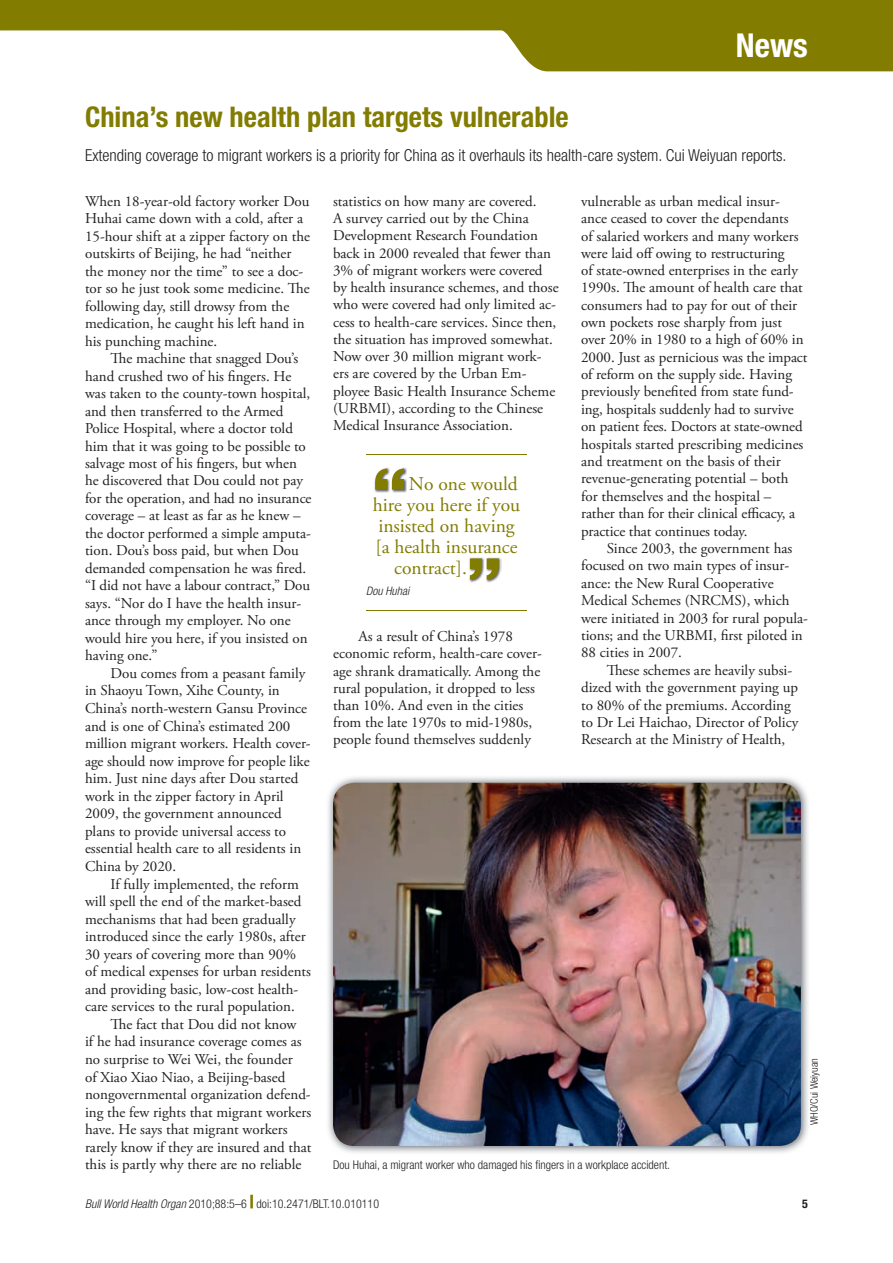
<style>
.page{position:relative;width:893px;height:1263px;background:#fff}
.page>*{position:absolute;margin:0;border:0;box-sizing:border-box;transform-origin:0 0}
.t1{font:700 condensed 33px "Helvetica Neue LT Std";color:#fff}
.t2{font:700 condensed 28.5px "Helvetica Neue LT Std";color:#827c00}
.t3{font:19.5px "Adobe Garamond Pro";color:#827c00}
.t4{font:300 condensed 16.5px "Helvetica Neue LT Std";color:#231f20}
.t5{font:15px/17.5px "Adobe Garamond Pro";color:#231f20}
.t6{font:300 condensed 12px "Helvetica Neue LT Std";color:#231f20}
.t7{font:700 condensed 12px "Helvetica Neue LT Std";color:#231f20}
.t8{font:italic 300 condensed 11.7px "Helvetica Neue LT Std";letter-spacing:.005em;color:#231f20}
.t9{font:300 condensed 10.5px "Helvetica Neue LT Std";color:#231f20}
.s1{font-style:italic}
.s2{font-weight:800;font-stretch:expanded;font-size:18px;color:#827c00}
</style>
<div class="page">
<svg style="left:0;top:0;width:893px;height:71px;fill:#827c00"></svg>
<hr style="left:366px;top:454px;width:161px;height:1px;background:#827c00">
<hr style="left:366px;top:610px;width:161px;height:1px;background:#827c00">
<img style="left:374px;top:467px;width:32px;height:25px">
<svg style="left:375px;top:468px;width:29px;height:22px"></svg>
<img style="left:469px;top:557px;width:32px;height:25px">
<svg style="left:470px;top:558px;width:29px;height:22px"></svg>
<img style="left:328px;top:777px;width:480px;height:376px">
<img style="left:333px;top:783px;width:468px;height:363px">
<h1 class="t1" style="left:736px;top:25px;width:74px">News</h1>
<h2 class="t2" style="left:85px;top:99px;width:485px">China’s new health plan targets vulnerable</h2>
<p class="t4" style="left:85px;top:146px;width:703px">Extending coverage to migrant workers is a priority for China as it overhauls its health-care system. Cui Weiyuan reports.</p>
<p class="t5" style="left:85px;top:193px;width:227px">When 18-year-old factory worker Dou Huhai came down with a cold, after a 15-hour shift at a zipper factory on the outskirts of Beijing, he had “neither the money nor the time” to see a doc&shy;tor so he just took some medicine. The following day, still drowsy from the medication, he caught his left hand in his punching machine.</p>
<p class="t5" style="left:85px;top:350px;width:228px;text-indent:26px">The machine that snagged Dou’s hand crushed two of his fingers. He was taken to the county-town hospital, and then transferred to the Armed Police Hospital, where a doctor told him that it was going to be possible to salvage most of his fingers, but when he discovered that Dou could not pay for the operation, and had no insurance coverage – at least as far as he knew – the doctor performed a simple amputa&shy;tion. Dou’s boss paid, but when Dou demanded compensation he was fired. “I did not have a labour contract,” Dou says. “Nor do I have the health insur&shy;ance through my employer. No one would hire you here, if you insisted on having one.”</p>
<p class="t5" style="left:85px;top:665px;width:227px;text-indent:26px">Dou comes from a peasant family in Shaoyu Town, Xihe County, in China’s north-western Gansu Province and is one of China’s estimated 200 million migrant workers. Health cover&shy;age should now improve for people like him. Just nine days after Dou started work in the zipper factory in April 2009, the government announced plans to provide universal access to essential health care to all residents in China by 2020.</p>
<p class="t5" style="left:85px;top:875px;width:227px;text-indent:26px">If fully implemented, the reform will spell the end of the market-based mechanisms that had been gradually introduced since the early 1980s, after 30 years of covering more than 90% of medical expenses for urban residents and providing basic, low-cost health&shy;care services to the rural population.</p>
<p class="t5" style="left:85px;top:1016px;width:228px;text-indent:26px">The fact that Dou did not know<br>if he had insurance coverage comes as no surprise to Wei Wei, the founder<br>of Xiao Xiao Niao, a Beijing-based nongovernmental organization defend&shy;ing the few rights that migrant workers have. He says that migrant workers rarely know if they are insured and that this is partly why there are no reliable</p>
<p class="t5" style="left:333px;top:193px;width:227px">statistics on how many are covered.<br>A survey carried out by the China Development Research Foundation back in 2000 revealed that fewer than 3% of migrant workers were covered by health insurance schemes, and those who were covered had only limited ac&shy;cess to health-care services. Since then, the situation has improved somewhat.<br>Now over 30 million migrant work&shy;ers are covered by the Urban Em&shy;ployee Basic Health Insurance Scheme (URBMI), according to the Chinese Medical Insurance Association.</p>
<h3 class="t3" style="left:409px;top:472px;width:111px">No one would</h3>
<h3 class="t3" style="left:373px;top:493px;width:149px">hire you here if you</h3>
<h3 class="t3" style="left:378px;top:514px;width:138px">insisted on having</h3>
<h3 class="t3" style="left:375px;top:535px;width:143px">[a health insurance</h3>
<h3 class="t3" style="left:394px;top:556px;width:74px">contract].</h3>
<p class="t8" style="left:366px;top:584px;width:45px">Dou Huhai</p>
<p class="t5" style="left:333px;top:628px;width:210px;text-indent:26px">As a result of China’s 1978 economic reform, health-care cover&shy;age shrank dramatically. Among the rural population, it dropped to less than 10%. And even in the cities from the late 1970s to mid-1980s, people found themselves suddenly</p>
<p class="t5" style="left:581px;top:193px;width:228px">vulnerable as urban medical insur&shy;ance ceased to cover the dependants<br>of salaried workers and many workers were laid off owing to restructuring<br>of state-owned enterprises in the early 1990s. The amount of health care that consumers had to pay for out of their own pockets rose sharply from just over 20% in 1980 to a high of 60% in 2000. Just as pernicious was the impact of reform on the supply side. Having previously benefited from state fund&shy;ing, hospitals suddenly had to survive on patient fees. Doctors at state-owned hospitals started prescribing medicines and treatment on the basis of their revenue-generating potential – both for themselves and the hospital – rather than for their clinical efficacy, a practice that continues today.</p>
<p class="t5" style="left:581px;top:540px;width:228px;text-indent:26px">Since 2003, the government has focused on two main types of insur&shy;ance: the New Rural Cooperative<br>Medical Schemes (NRCMS), which were initiated in 2003 for rural popula&shy;tions; and the URBMI, first piloted in<br>88 cities in 2007.</p>
<p class="t5" style="left:581px;top:662px;width:219px;text-indent:26px">These schemes are heavily subsi&shy;dized with the government paying up to 80% of the premiums. According to Dr Lei Haichao, Director of Policy Research at the Ministry of Health,</p>
<p class="t9" style="left:808px;top:1125px;width:69px;rotate:-90deg">WHO/Cui Weiyuan</p>
<p class="t6" style="left:333px;top:1158px;width:339px">Dou Huhai, a migrant worker who damaged his fingers in a workplace accident.</p>
<p class="t6" style="left:85px;top:1197px;width:296px"><span class="s1">Bull World Health Organ</span> 2010;88:5–6 <span class="s2">|</span> doi:10.2471/BLT.10.010110</p>
<p class="t7" style="left:802px;top:1196px;width:7px">5</p>
</div>
